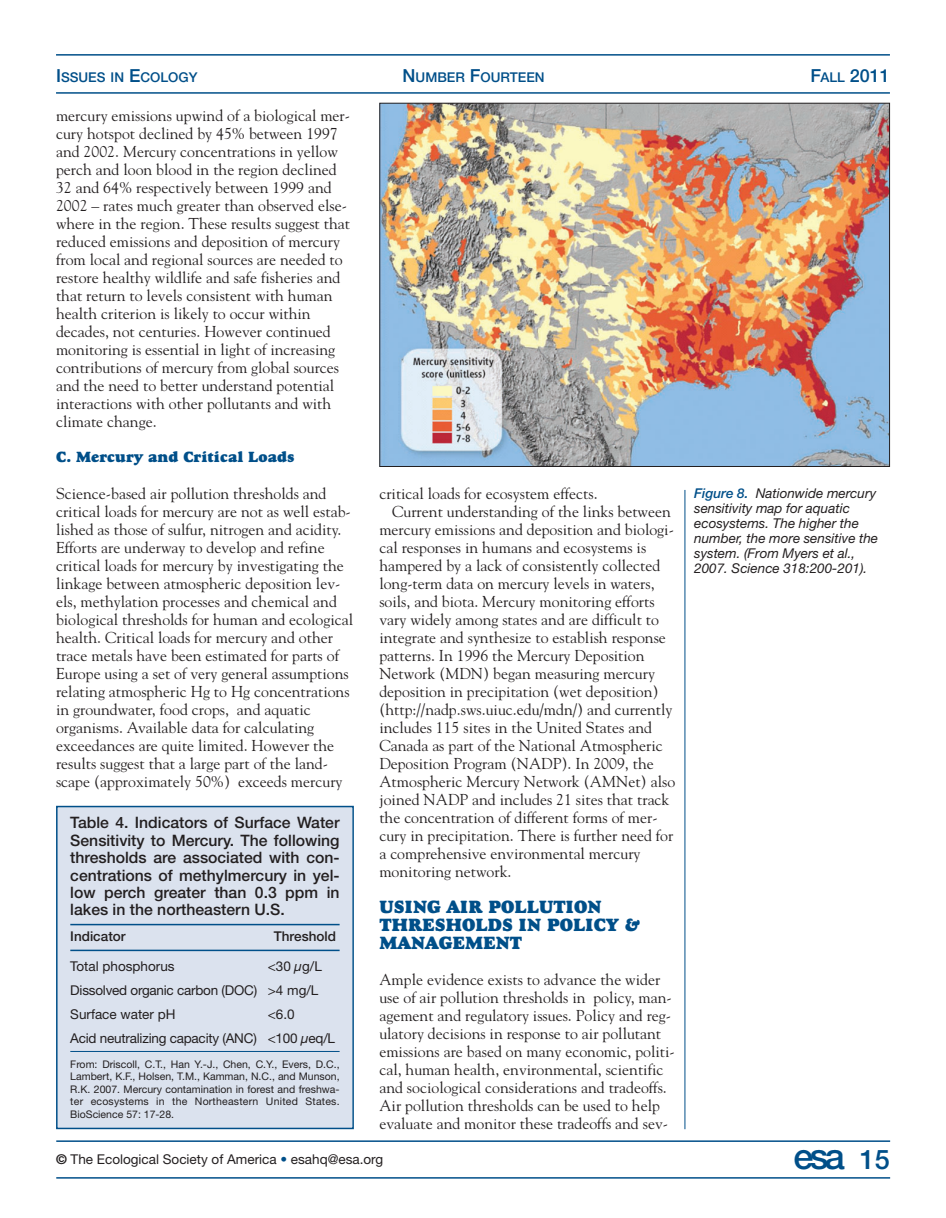
<style>
.page{position:relative;width:946px;height:1218px;background:#fff}
.page>*{position:absolute;margin:0;border:0;box-sizing:border-box;transform-origin:0 0}
.t1{font:500 36px "Helvetica Neue";color:#004f89}
.t2{font:18px/18px "Goudy Heavyface";color:#004f89}
.t3{font:500 18px "Helvetica Neue";color:#004f89}
.t4{font:15.75px/18px "Goudy";color:#231f20}
.t5{font:500 15.75px/17.4px "Helvetica Neue";color:#231f20;text-align:justify}
.t6{font:15px "Goudy Heavyface";color:#004f89}
.t7{font:13.5px/24px "Helvetica Neue";color:#231f20}
.t8{font:italic 13.5px/14.9px "Helvetica Neue";color:#231f20}
.t9{font:500 13.5px "Helvetica Neue";color:#004f89}
.t10{font:500 13.5px "Helvetica Neue";color:#231f20}
.t11{font:10.5px/12.5px "Helvetica Neue";letter-spacing:.02em;color:#231f20;text-align:justify}
.s1{font-size:18px}
.s2{font-size:13.5px}
.s3{font-weight:500;color:#004f89}
.s4{font-style:italic}
.s5{font-weight:700}
.s6{color:#004f89}
.s7{font-size:27px}
</style>
<div class="page">
<hr style="left:56px;top:1140px;width:834px;height:1px;background:#004f89">
<hr style="left:56px;top:1177px;width:834px;height:1px;background:#004f89">
<hr style="left:56px;top:92px;width:833px;height:2px;background:#004f89">
<hr style="left:56px;top:54px;width:833px;height:2px;background:#004f89">
<hr style="left:684px;top:490px;width:1px;height:639px;background:#004f89">
<div style="left:58px;top:807px;width:294px;height:320px;background:#dbe2ee"></div>
<div style="left:56px;top:806px;width:298px;height:323px;border:2px solid #004f89"></div>
<hr style="left:70px;top:924px;width:269px;height:1px;background:#004f89">
<hr style="left:70px;top:949px;width:269px;height:2px;background:#004f89">
<hr style="left:70px;top:1051px;width:269px;height:1px;background:#004f89">
<img style="left:381px;top:105px;width:506px;height:360px">
<p class="t9" style="left:56px;top:72px;width:143px"><span class="s1">I</span>SSUES IN <span class="s1">E</span>COLOGY</p>
<p class="t9" style="left:402px;top:72px;width:143px"><span class="s1">N</span>UMBER <span class="s1">F</span>OURTEEN</p>
<p class="t3" style="left:810px;top:69px;width:81px">F<span class="s2">ALL</span> 2011</p>
<p class="t4" style="left:56px;top:108px;width:295px">mercury emissions upwind of a biological mer&shy;cury hotspot declined by 45% between 1997 and 2002. Mercury concentrations in yellow perch and loon blood in the region declined 32 and 64% respectively between 1999 and 2002 – rates much greater than observed else&shy;where in the region. These results suggest that reduced emissions and deposition of mercury from local and regional sources are needed to restore healthy wildlife and safe fisheries and that return to levels consistent with human health criterion is likely to occur within decades, not centuries. However continued monitoring is essential in light of increasing contributions of mercury from global sources and the need to better understand potential interactions with other pollutants and with climate change.</p>
<p class="t6" style="left:56px;top:451px;width:240px">C. Mercury and Critical Loads</p>
<p class="t4" style="left:56px;top:486px;width:298px">Science-based air pollution thresholds and critical loads for mercury are not as well estab&shy;lished as those of sulfur, nitrogen and acidity.<br>Efforts are underway to develop and refine critical loads for mercury by investigating the linkage between atmospheric deposition lev&shy;els, methylation processes and chemical and biological thresholds for human and ecological health. Critical loads for mercury and other trace metals have been estimated for parts of Europe using a set of very general assumptions relating atmospheric Hg to Hg concentrations in groundwater, food crops, and aquatic organisms. Available data for calculating exceedances are quite limited. However the results suggest that a large part of the land&shy;scape (approximately 50%) exceeds mercury</p>
<p class="t4" style="left:379px;top:486px;width:220px">critical loads for ecosystem effects.</p>
<p class="t8" style="left:694px;top:487px;width:185px"><span class="s3">Figure 8.</span> Nationwide mercury sensitivity map for aquatic ecosystems. The higher the number, the more sensitive the system. (From Myers et al.,<br>2007. Science 318:200-201).</p>
<p class="t4" style="left:392px;top:504px;width:280px">Current understanding of the links between</p>
<p class="t4" style="left:379px;top:522px;width:296px">mercury emissions and deposition and biologi-</p>
<p class="t4" style="left:379px;top:540px;width:268px">cal responses in humans and ecosystems is</p>
<p class="t4" style="left:379px;top:558px;width:282px">hampered by a lack of consistently collected</p>
<p class="t4" style="left:379px;top:576px;width:277px">long-term data on mercury levels in waters,</p>
<p class="t4" style="left:379px;top:594px;width:277px">soils, and biota. Mercury monitoring efforts</p>
<p class="t4" style="left:379px;top:612px;width:281px">vary widely among states and are difficult to</p>
<p class="t4" style="left:379px;top:630px;width:288px">integrate and synthesize to establish response</p>
<p class="t4" style="left:379px;top:648px;width:267px">patterns. In 1996 the Mercury Deposition</p>
<p class="t4" style="left:379px;top:666px;width:277px">Network (MDN) began measuring mercury</p>
<p class="t4" style="left:379px;top:684px;width:281px">deposition in precipitation (wet deposition)</p>
<p class="t4" style="left:379px;top:702px;width:295px">(http://nadp.sws.uiuc.edu/mdn/) and currently</p>
<p class="t4" style="left:379px;top:720px;width:274px">includes 115 sites in the United States and</p>
<p class="t4" style="left:379px;top:738px;width:285px">Canada as part of the National Atmospheric</p>
<p class="t4" style="left:379px;top:756px;width:276px">Deposition Program (NADP). In 2009, the</p>
<p class="t4" style="left:379px;top:774px;width:297px">Atmospheric Mercury Network (AMNet) also</p>
<p class="t4" style="left:379px;top:792px;width:291px">joined NADP and includes 21 sites that track</p>
<p class="t4" style="left:379px;top:810px;width:280px">the concentration of different forms of mer-</p>
<p class="t4" style="left:379px;top:828px;width:295px">cury in precipitation. There is further need for</p>
<p class="t4" style="left:379px;top:846px;width:263px">a comprehensive environmental mercury</p>
<p class="t4" style="left:379px;top:864px;width:134px">monitoring network.</p>
<p class="t2" style="left:379px;top:899px;width:262px">USING AIR POLLUTION<br>THRESHOLDS IN POLICY &amp;<br>MANAGEMENT</p>
<p class="t4" style="left:379px;top:972px;width:297px">Ample evidence exists to advance the wider use of air pollution thresholds in policy, man&shy;agement and regulatory issues. Policy and reg&shy;ulatory decisions in response to air pollutant emissions are based on many economic, politi&shy;cal, human health, environmental, scientific and sociological considerations and tradeoffs.<br>Air pollution thresholds can be used to help evaluate and monitor these tradeoffs and sev-</p>
<p class="t5" style="left:70px;top:815px;width:271px">Table 4. Indicators of Surface Water Sensitivity to Mercury. The following thresholds are associated with con&shy;centrations of methylmercury in yel&shy;low perch greater than 0.3 ppm in lakes in the northeastern U.S.</p>
<p class="t10" style="left:70px;top:931px;width:57px">Indicator</p>
<p class="t10" style="left:274px;top:931px;width:64px">Threshold</p>
<p class="t7" style="left:70px;top:955px;width:106px">Total phosphorus</p>
<p class="t7" style="left:70px;top:955px;width:253px;text-indent:197px">&lt;30 <span class="s4">µ</span>g/L<br>Dissolved organic carbon (DOC) &gt;4 mg/L<br>Surface water pH</p>
<p class="t7" style="left:70px;top:1003px;width:266px;text-indent:197px">&lt;6.0<br>Acid neutralizing capacity (ANC) &lt;100 <span class="s4">µ</span>eq/L</p>
<p class="t11" style="left:70px;top:1059px;width:271px">From: Driscoll, C.T., Han Y.-J., Chen, C.Y., Evers, D.C., Lambert, K.F., Holsen, T.M., Kamman, N.C., and Munson, R.K. 2007. Mercury contamination in forest and freshwa&shy;ter ecosystems in the Northeastern United States.<br>BioScience 57: 17-28.</p>
<p class="t7" style="left:56px;top:1148px;width:328px"><span class="s5">©</span> The Ecological Society of America <span class="s6">•</span> esahq@esa.org</p>
<h1 class="t1" style="left:793px;top:1143px;width:98px">esa <span class="s7">15</span></h1>
</div>
